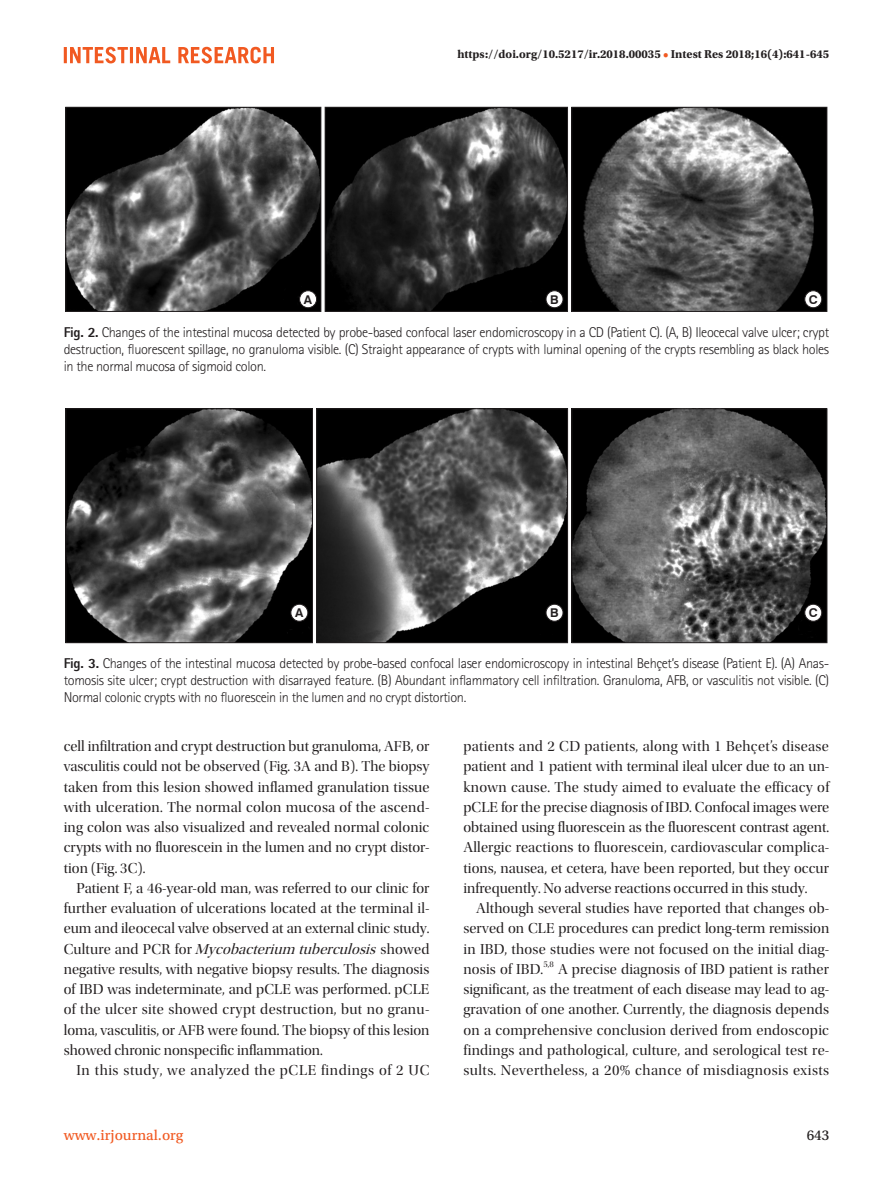
<style>
.page{position:relative;width:893px;height:1191px;background:#fff}
.page>*{position:absolute;margin:0;border:0;box-sizing:border-box;transform-origin:0 0}
.영문본문{font:15px/20.2px "Utopia Std Disp";letter-spacing:.005em;color:#231f20;text-align:justify}
.영문본문-2{font:15px "Utopia Std Disp";letter-spacing:.04em;color:#231f20}
.t1{font:15px "Utopia Std Capt";color:#f15921}
.본문-페이지번호{font:15px "Utopia Std Capt";color:#231f20}
.영문-그림{font:300 14.25px/17.1px "Rotis Sans Serif Std";letter-spacing:-.025em;color:#231f20;text-align:justify}
.t2{font:700 12.15px "Swiss 721 BT";color:#231f20}
.하시라{font:700 12px "Utopia Std";color:#231f20}
.영문본문-3{font:8.7px "Utopia Std Disp";color:#231f20}
.s1{color:#f15921}
.s2{font-weight:800}
.s3{font-style:italic}
</style>
<div class="page">
<svg style="left:64px;top:47px;width:210px;height:16px"></svg>
<svg style="left:65px;top:107px;width:762px;height:205px;background:#3f3f3f"></svg>
<div style="left:300px;top:291px;width:17px;height:17px;background:#fff;border-radius:50%"></div>
<div style="left:299px;top:290px;width:18px;height:18px;border:1px solid #231f20;border-radius:50%"></div>
<div style="left:546px;top:291px;width:17px;height:17px;background:#fff;border-radius:50%"></div>
<div style="left:546px;top:290px;width:17px;height:18px;border:1px solid #231f20;border-radius:50%"></div>
<div style="left:805px;top:291px;width:17px;height:17px;background:#fff;border-radius:50%"></div>
<div style="left:804px;top:290px;width:18px;height:18px;border:1px solid #231f20;border-radius:50%"></div>
<svg style="left:65px;top:408px;width:762px;height:235px;background:#484848"></svg>
<div style="left:291px;top:604px;width:17px;height:17px;background:#fff;border-radius:50%"></div>
<div style="left:291px;top:604px;width:17px;height:17px;border:1px solid #231f20;border-radius:50%"></div>
<div style="left:546px;top:604px;width:17px;height:17px;background:#fff;border-radius:50%"></div>
<div style="left:546px;top:604px;width:17px;height:17px;border:1px solid #231f20;border-radius:50%"></div>
<div style="left:805px;top:604px;width:17px;height:17px;background:#fff;border-radius:50%"></div>
<div style="left:804px;top:604px;width:18px;height:17px;border:1px solid #231f20;border-radius:50%"></div>
<p class="하시라" style="left:457px;top:47px;width:373px">https://doi.org/10.5217/ir.2018.00035 <span class="s1">•</span> Intest Res 2018;16(4):641-645</p>
<p class="t2" style="left:304px;top:292px;width:10px">A</p>
<p class="t2" style="left:550px;top:292px;width:10px">B</p>
<p class="t2" style="left:809px;top:292px;width:10px">C</p>
<p class="영문-그림" style="left:64px;top:323px;width:767px"><span class="s2">Fig. 2.</span> Changes of the intestinal mucosa detected by probe-based confocal laser endomicroscopy in a CD (Patient C). (A, B) Ileocecal valve ulcer; crypt destruction, fluorescent spillage, no granuloma visible. (C) Straight appearance of crypts with luminal opening of the crypts resembling as black holes in the normal mucosa of sigmoid colon.</p>
<p class="t2" style="left:295px;top:605px;width:10px">A</p>
<p class="t2" style="left:550px;top:605px;width:10px">B</p>
<p class="t2" style="left:809px;top:605px;width:10px">C</p>
<p class="영문-그림" style="left:64px;top:655px;width:767px"><span class="s2">Fig. 3.</span> Changes of the intestinal mucosa detected by probe-based confocal laser endomicroscopy in intestinal Behçet’s disease (Patient E). (A) Anas&shy;tomosis site ulcer; crypt destruction with disarrayed feature. (B) Abundant inflammatory cell infiltration. Granuloma, AFB, or vasculitis not visible. (C)<br>Normal colonic crypts with no fluorescein in the lumen and no crypt distortion.</p>
<p class="영문본문" style="left:64px;top:736px;width:367px">cell infiltration and crypt destruction but granuloma, AFB, or vasculitis could not be observed (Fig. 3A and B). The biopsy taken from this lesion showed inflamed granulation tissue with ulceration. The normal colon mucosa of the ascend&shy;ing colon was also visualized and revealed normal colonic crypts with no fluorescein in the lumen and no crypt distor&shy;tion (Fig. 3C).</p>
<p class="영문본문" style="left:64px;top:878px;width:367px;text-indent:13px">Patient F, a 46-year-old man, was referred to our clinic for further evaluation of ulcerations located at the terminal il&shy;eum and ileocecal valve observed at an external clinic study.<br>C u l t u r e a n d P C R f o r <span class="s3">Mycobacterium tuberculosis</span> s h o w e d negative results, with negative biopsy results. The diagnosis of IBD was indeterminate, and pCLE was performed. pCLE of the ulcer site showed crypt destruction, but no granu&shy;loma, vasculitis, or AFB were found. The biopsy of this lesion showed chronic nonspecific inflammation.</p>
<p class="영문본문-2" style="left:77px;top:1062px;width:355px">In this study, we analyzed the pCLE findings of 2 UC</p>
<p class="영문본문" style="left:463px;top:736px;width:367px">patients and 2 CD patients, along with 1 Behçet’s disease patient and 1 patient with terminal ileal ulcer due to an un&shy;known cause. The study aimed to evaluate the efficacy of pCLE for the precise diagnosis of IBD. Confocal images were obtained using fluorescein as the fluorescent contrast agent.<br>Allergic reactions to fluorescein, cardiovascular complica&shy;tions, nausea, et cetera, have been reported, but they occur infrequently. No adverse reactions occurred in this study.</p>
<p class="영문본문" style="left:463px;top:898px;width:367px;text-indent:13px">Although several studies have reported that changes ob&shy;served on CLE procedures can predict long-term remission in IBD, those studies were not focused on the initial diag&shy;nosis of IBD.</p>
<p class="영문본문-3" style="left:543px;top:959px;width:12px">5,8</p>
<p class="영문본문" style="left:463px;top:959px;width:367px;text-indent:95px">A precise diagnosis of IBD patient is rather significant, as the treatment of each disease may lead to ag&shy;gravation of one another. Currently, the diagnosis depends on a comprehensive conclusion derived from endoscopic findings and pathological, culture, and serological test re&shy;sults. Nevertheless, a 20% chance of misdiagnosis exists</p>
<p class="t1" style="left:64px;top:1126px;width:121px">www.irjournal.org</p>
<p class="본문-페이지번호" style="left:807px;top:1126px;width:24px">643</p>
</div>
